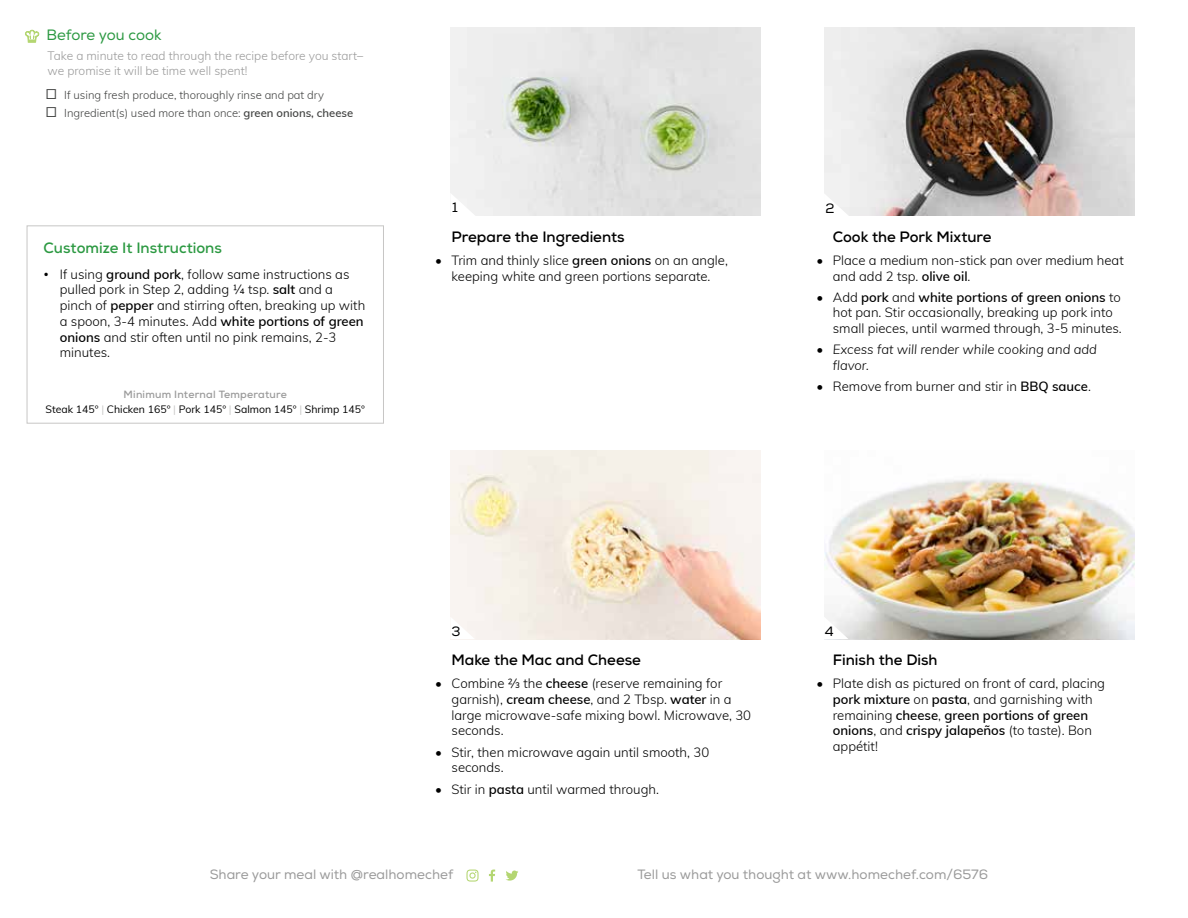
<style>
.page{position:relative;width:1188px;height:918px;background:#fff}
.page>*{position:absolute;margin:0;border:0;box-sizing:border-box;transform-origin:0 0}
.t1{font:700 15px "Nexa";color:#000}
.t2{font:700 15px "Nexa";color:#2c9942}
.t3{font:15px "Nexa";letter-spacing:-.005em;color:#2c9942}
.t4{font:13.5px "Nexa";color:#9a9a9a}
.t5{font:13.5px "Nexa";color:#000}
.t6{font:300 13.2px/15.8px "Muli";color:#000}
.t7{font:italic 300 13.2px/15.8px "Muli";color:#000}
.t8{font:300 12px/15px "Muli";color:#9a9a9a}
.t9{font:300 11.25px/18px "Muli";color:#414241}
.t10{font:10.5px "Muli";color:#000}
.t11{font:700 10.5px "Nexa";letter-spacing:.02em;color:#9a9a9a}
.s1{font-weight:600}
.s2{font-family:"Ideal Sans"}
.s3{color:#c7c6c5}
.s4{font-style:normal}
</style>
<div class="page">
<div style="left:27px;top:225px;width:357px;height:199px;border:1px solid #c7c6c5"></div>
<svg style="left:25px;top:30px;width:14px;height:12px"></svg>
<svg style="left:489px;top:870px;width:6px;height:12px"></svg>
<svg style="left:466px;top:870px;width:13px;height:12px"></svg>
<svg style="left:506px;top:871px;width:12px;height:10px"></svg>
<img style="left:450px;top:450px;width:311px;height:189px">
<img style="left:824px;top:479px;width:311px;height:160px">
<img style="left:450px;top:27px;width:311px;height:189px">
<img style="left:824px;top:27px;width:311px;height:189px">
<svg style="left:450px;top:193px;width:26px;height:23px"></svg>
<svg style="left:824px;top:193px;width:25px;height:23px"></svg>
<svg style="left:450px;top:617px;width:25px;height:22px"></svg>
<svg style="left:824px;top:617px;width:24px;height:22px"></svg>
<p class="t3" style="left:46px;top:26px;width:117px">Before you cook</p>
<p class="t8" style="left:48px;top:47px;width:317px">Take a minute to read through the recipe before you start– we promise it will be time well spent!</p>
<p class="t9" style="left:64px;top:85px;width:291px">If using fresh produce, thoroughly rinse and pat dry<br>Ingredient(s) used more than once: <span class="s1">green onions, cheese</span></p>
<p class="t2" style="left:44px;top:238px;width:180px">Customize It Instructions</p>
<p class="t6" style="left:60px;top:265px;width:307px;text-indent:-16px"><span class="s2">•</span> If using <span class="s1">ground pork</span>, follow same instructions as pulled pork in Step 2, adding ¼ tsp. <span class="s1">salt</span> and a pinch of <span class="s1">pepper</span> and stirring often, breaking up with a spoon, 3-4 minutes. Add <span class="s1">white portions of green onions</span> and stir often until no pink remains, 2-3 minutes.</p>
<p class="t11" style="left:124px;top:387px;width:165px">Minimum Internal Temperature</p>
<p class="t10" style="left:46px;top:401px;width:321px">Steak 145° <span class="s3">|</span> Chicken 165° <span class="s3">|</span> Pork 145° <span class="s3">|</span> Salmon 145° <span class="s3">|</span> Shrimp 145°</p>
<p class="t5" style="left:452px;top:200px;width:7px">1</p>
<p class="t1" style="left:452px;top:227px;width:175px">Prepare the Ingredients</p>
<p class="t6" style="left:435px;top:252px;width:294px;text-align:center">• Trim and thinly slice <span class="s1">green onions</span> on an angle, keeping white and green portions separate.</p>
<p class="t5" style="left:825px;top:200px;width:11px">2</p>
<p class="t1" style="left:833px;top:227px;width:160px">Cook the Pork Mixture</p>
<p class="t6" style="left:833px;top:252px;width:293px;text-indent:-16px">• Place a medium non-stick pan over medium heat and add 2 tsp. <span class="s1">olive oil</span>.</p>
<p class="t6" style="left:833px;top:288px;width:291px;text-indent:-16px">• Add <span class="s1">pork</span> and <span class="s1">white portions of green onions</span> to hot pan. Stir occasionally, breaking up pork into small pieces, until warmed through, 3-5 minutes.</p>
<p class="t7" style="left:833px;top:341px;width:266px;text-indent:-16px"><span class="s4">•</span> Excess fat will render while cooking and add flavor.</p>
<p class="t6" style="left:817px;top:378px;width:276px">• Remove from burner and stir in <span class="s1">BBQ sauce</span>.</p>
<p class="t5" style="left:451px;top:623px;width:11px">3</p>
<p class="t5" style="left:825px;top:623px;width:10px">4</p>
<p class="t1" style="left:452px;top:650px;width:191px">Make the Mac and Cheese</p>
<p class="t6" style="left:452px;top:675px;width:301px;text-indent:-16px">• Combine 2/3 the <span class="s1">cheese</span> (reserve remaining for garnish), <span class="s1">cream cheese</span>, and 2 Tbsp. <span class="s1">water</span> in a large microwave-safe mixing bowl. Microwave, 30 seconds.</p>
<p class="t6" style="left:452px;top:743px;width:259px;text-indent:-16px">• Stir, then microwave again until smooth, 30 seconds.</p>
<p class="t6" style="left:435px;top:780px;width:225px">• Stir in <span class="s1">pasta</span> until warmed through.</p>
<p class="t1" style="left:833px;top:650px;width:106px">Finish the Dish</p>
<p class="t6" style="left:833px;top:675px;width:274px;text-indent:-16px">• Plate dish as pictured on front of card, placing <span class="s1">pork mixture</span> on <span class="s1">pasta</span>, and garnishing with remaining <span class="s1">cheese</span>, <span class="s1">green portions of green onions</span>, and <span class="s1">crispy jalapeños</span> (to taste). Bon appétit!</p>
<p class="t4" style="left:210px;top:867px;width:245px">Share your meal with @realhomechef</p>
<p class="t4" style="left:638px;top:867px;width:352px">Tell us what you thought at www.homechef.com/6576</p>
</div>
